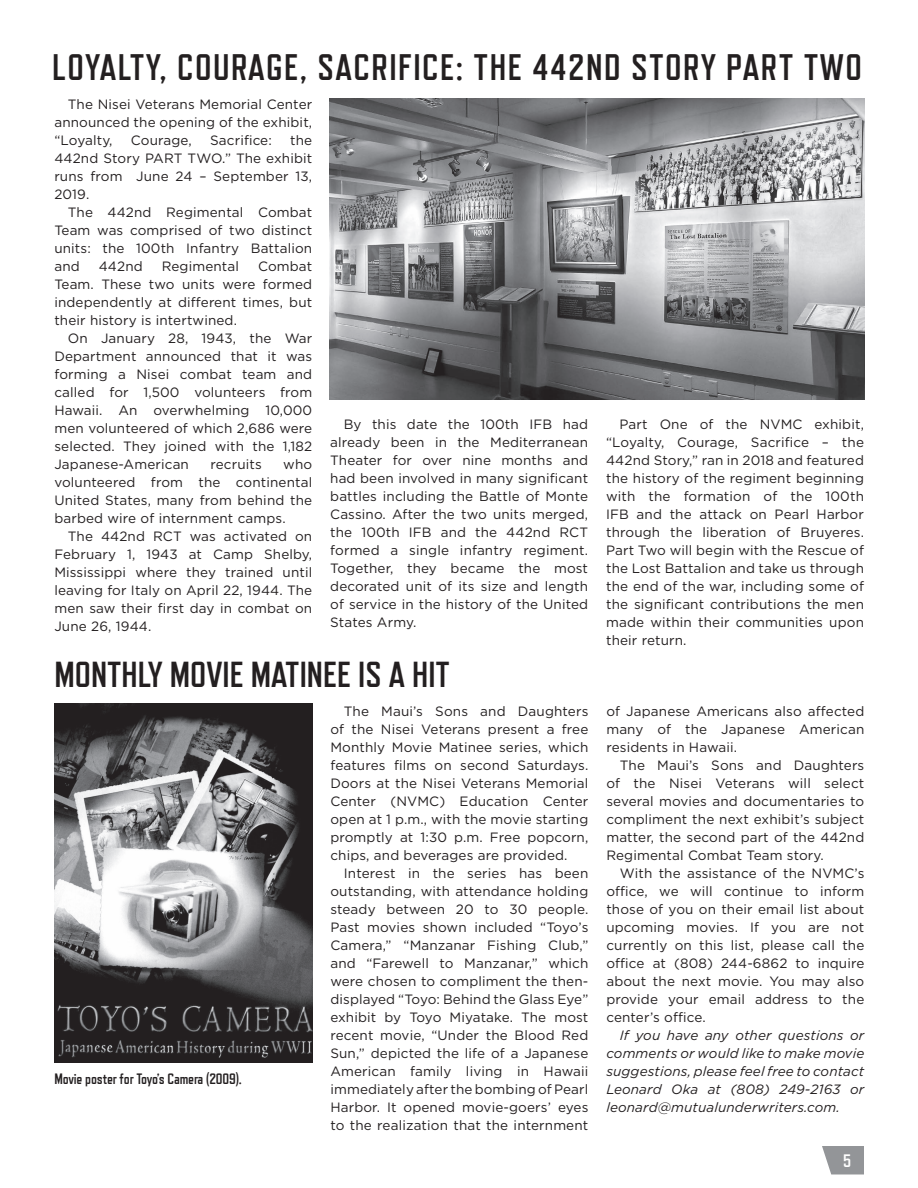
<style>
.page{position:relative;width:918px;height:1188px;background:#fff}
.page>*{position:absolute;margin:0;border:0;box-sizing:border-box;transform-origin:0 0}
.t1{font:700 36.75px "Refrigerator Deluxe";letter-spacing:.04em;color:#231f20}
.t2{font:700 36px "Refrigerator Deluxe";color:#231f20}
.t3{font:700 18px "Refrigerator Deluxe";color:#fff}
.t4{font:700 15px "Refrigerator Deluxe";letter-spacing:-.01em;color:#231f20}
.t5{font:13.5px/18px "Gotham HTF";letter-spacing:.01em;color:#231f20;text-align:justify}
.t6{font:italic 13.5px/18px "Gotham HTF";letter-spacing:.01em;color:#231f20;text-align:justify}
</style>
<div class="page">
<svg style="left:822px;top:1146px;width:42px;height:28px"></svg>
<img style="left:330px;top:98px;width:534px;height:302px">
<img style="left:54px;top:703px;width:258px;height:359px">
<h1 class="t1" style="left:52px;top:46px;width:811px">LOYALTY, COURAGE, SACRIFICE: THE 442ND STORY PART TWO</h1>
<p class="t5" style="left:54px;top:95px;width:259px;text-indent:14px">The Nisei Veterans Memorial Center announced the opening of the exhibit, “Loyalty,</p>
<p class="t5" style="left:131px;top:131px;width:62px">Courage,</p>
<p class="t5" style="left:210px;top:131px;width:63px">Sacrifice:</p>
<p class="t5" style="left:54px;top:131px;width:259px;text-indent:236px">the 442nd Story PART TWO.” The exhibit runs from June 24 – September 13, 2019.</p>
<p class="t5" style="left:54px;top:203px;width:259px;text-indent:14px">The 442nd Regimental Combat Team was comprised of two distinct units: the 100th Infantry Battalion and</p>
<p class="t5" style="left:54px;top:257px;width:259px;text-indent:204px">Combat Team. These two units were formed independently at different times, but their history is intertwined.</p>
<p class="t5" style="left:54px;top:329px;width:259px;text-indent:14px">On January 28, 1943, the War Department announced that it was forming a Nisei combat team and called for 1,500 volunteers from Hawaii. An overwhelming 10,000 men volunteered of which 2,686 were selected. They joined with the 1,182<br>Japanese-American</p>
<p class="t5" style="left:99px;top:257px;width:46px">442nd</p>
<p class="t5" style="left:162px;top:257px;width:79px">Regimental</p>
<p class="t5" style="left:330px;top:415px;width:259px;text-indent:14px">By this date the 100th IFB had already been in the Mediterranean Theater for over nine months and had been involved in many significant battles including the Battle of Monte Cassino. After the two units merged, the 100th IFB and the 442nd RCT formed a single infantry regiment.<br>Together, they became the most decorated unit of its size and length of service in the history of the United States Army.</p>
<p class="t5" style="left:606px;top:415px;width:259px;text-indent:14px">Part One of the NVMC exhibit, “Loyalty, Courage, Sacrifice – the 442nd Story,” ran in 2018 and featured the history of the regiment beginning with the formation of the 100th IFB and the attack on Pearl Harbor through the liberation of Bruyeres.<br>Part Two will begin with the Rescue of the Lost Battalion and take us through the end of the war, including some of the significant contributions the men made within their communities upon their return.</p>
<p class="t5" style="left:54px;top:455px;width:259px;text-indent:229px">who volunteered from the continental United States, many from behind the barbed wire of internment camps.</p>
<p class="t5" style="left:54px;top:527px;width:259px;text-indent:14px">The 442nd RCT was activated on February 1, 1943 at Camp Shelby, Mississippi where they trained until leaving for Italy on April 22, 1944. The men saw their first day in combat on June 26, 1944.</p>
<p class="t5" style="left:210px;top:455px;width:53px">recruits</p>
<h2 class="t2" style="left:54px;top:653px;width:397px">MONTHLY MOVIE MATINEE IS A HIT</h2>
<p class="t4" style="left:54px;top:1070px;width:189px">Movie poster for Toyo’s Camera (2009).</p>
<p class="t5" style="left:330px;top:702px;width:260px;text-indent:14px">The Maui’s Sons and Daughters of the Nisei Veterans present a free Monthly Movie Matinee series, which features films on second Saturdays.<br>Doors at the Nisei Veterans Memorial Center (NVMC) Education Center open at 1 p.m., with the movie starting promptly at 1:30 p.m. Free popcorn, chips, and beverages are provided.</p>
<p class="t5" style="left:330px;top:864px;width:260px;text-indent:14px">Interest in the series has been outstanding, with attendance holding steady between 20 to 30 people.<br>Past movies shown included “Toyo’s Camera,” “Manzanar Fishing Club,” and “Farewell to Manzanar,” which were chosen to compliment the then&shy;displayed “Toyo: Behind the Glass Eye” exhibit by Toyo Miyatake. The most recent movie, “Under the Blood Red Sun,” depicted the life of a Japanese American family living in Hawaii immediately after the bombing of Pearl Harbor. It opened movie-goers’ eyes to the realization that the internment</p>
<p class="t5" style="left:606px;top:702px;width:260px">of Japanese Americans also affected many of the Japanese American residents in Hawaii.</p>
<p class="t5" style="left:606px;top:756px;width:260px;text-indent:14px">The Maui’s Sons and Daughters of the Nisei Veterans will select several movies and documentaries to compliment the next exhibit’s subject matter, the second part of the 442nd Regimental Combat Team story.</p>
<p class="t5" style="left:606px;top:864px;width:260px;text-indent:14px">With the assistance of the NVMC’s office, we will continue to inform those of you on their email list about upcoming movies. If you are not currently on this list, please call the office at (808) 244-6862 to inquire about the next movie. You may also provide your email address to the center’s office.</p>
<p class="t6" style="left:606px;top:1026px;width:260px;text-indent:14px">If you have any other questions or comments or would like to make movie suggestions, please feel free to contact Leonard Oka at (808) 249-2163 or leonard@mutualunderwriters.com.</p>
<h3 class="t3" style="left:843px;top:1150px;width:10px">5</h3>
</div>
